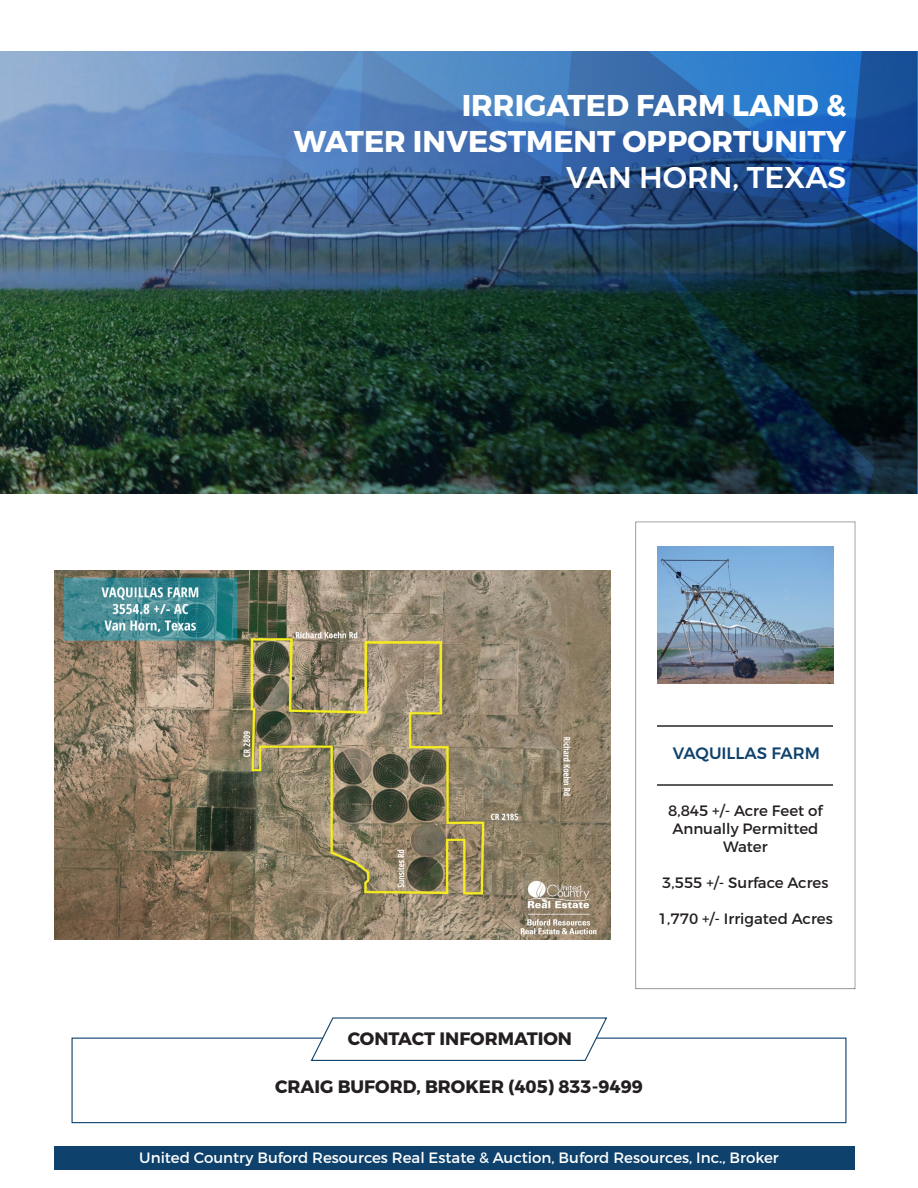
<style>
.page{position:relative;width:918px;height:1188px;background:#fff}
.page>*{position:absolute;margin:0;border:0;box-sizing:border-box;transform-origin:0 0}
.t1{font:700 30px "Montserrat";color:#fff}
.t2{font:500 30px "Montserrat";color:#fff}
.t3{font:700 18px "Montserrat";color:#231f20}
.t4{font:500 16.5px "Montserrat";color:#0e416c}
.t5{font:15px/18px "Montserrat";color:#231f20;text-align:center}
.t6{font:15px "Montserrat";color:#fff}
</style>
<div class="page">
<img style="left:12px;top:51px;width:906px;height:442px">
<svg style="left:575px;top:51px;width:289px;height:155px"></svg>
<div style="left:72px;top:1038px;width:774px;height:85px;border:1px solid #0e416c"></div>
<svg style="left:310px;top:1017px;width:298px;height:44px"></svg>
<div style="left:54px;top:1147px;width:800px;height:23px;background:#0e416c"></div>
<img style="left:54px;top:571px;width:556px;height:369px">
<img style="left:658px;top:546px;width:175px;height:138px">
<hr style="left:658px;top:725px;width:175px;height:2px;background:#5a5b5a">
<hr style="left:658px;top:784px;width:175px;height:2px;background:#5a5b5a">
<h1 class="t1" style="left:462px;top:87px;width:16px">IRRI</h1>
<h1 class="t1" style="left:524px;top:87px;width:43px">GATE</h1>
<h1 class="t1" style="left:606px;top:87px;width:72px">D FARM</h1>
<h1 class="t1" style="left:732px;top:87px;width:116px">LAND &amp;</h1>
<h1 class="t1" style="left:294px;top:123px;width:53px">WATER</h1>
<h1 class="t1" style="left:413px;top:123px;width:56px">INVESTME</h1>
<h1 class="t1" style="left:574px;top:123px;width:159px">NT OPPORTU</h1>
<h1 class="t1" style="left:774px;top:123px;width:41px">NITY</h1>
<h1 class="t2" style="left:566px;top:159px;width:282px">VAN HORN, TEXAS</h1>
<p class="t4" style="left:673px;top:743px;width:149px">VAQUILLAS FARM</p>
<p class="t5" style="left:668px;top:802px;width:156px">8,845 +/- Acre Feet of<br>Annually Permitted<br>Water</p>
<p class="t5" style="left:662px;top:874px;width:168px">3,555 +/- Surface Acres</p>
<p class="t5" style="left:658px;top:910px;width:176px">1,770 +/- Irrigated Acres</p>
<p class="t3" style="left:348px;top:1028px;width:54px">CONTACT</p>
<p class="t3" style="left:439px;top:1028px;width:58px">INFORMATI</p>
<p class="t3" style="left:543px;top:1028px;width:30px">ON</p>
<p class="t3" style="left:275px;top:1075px;width:12px">CRAI</p>
<p class="t3" style="left:320px;top:1075px;width:324px">G BUFORD, BROKER (405) 833-9499</p>
<p class="t6" style="left:139px;top:1148px;width:641px">United Country Buford Resources Real Estate &amp; Auction, Buford Resources, Inc., Broker</p>
</div>
